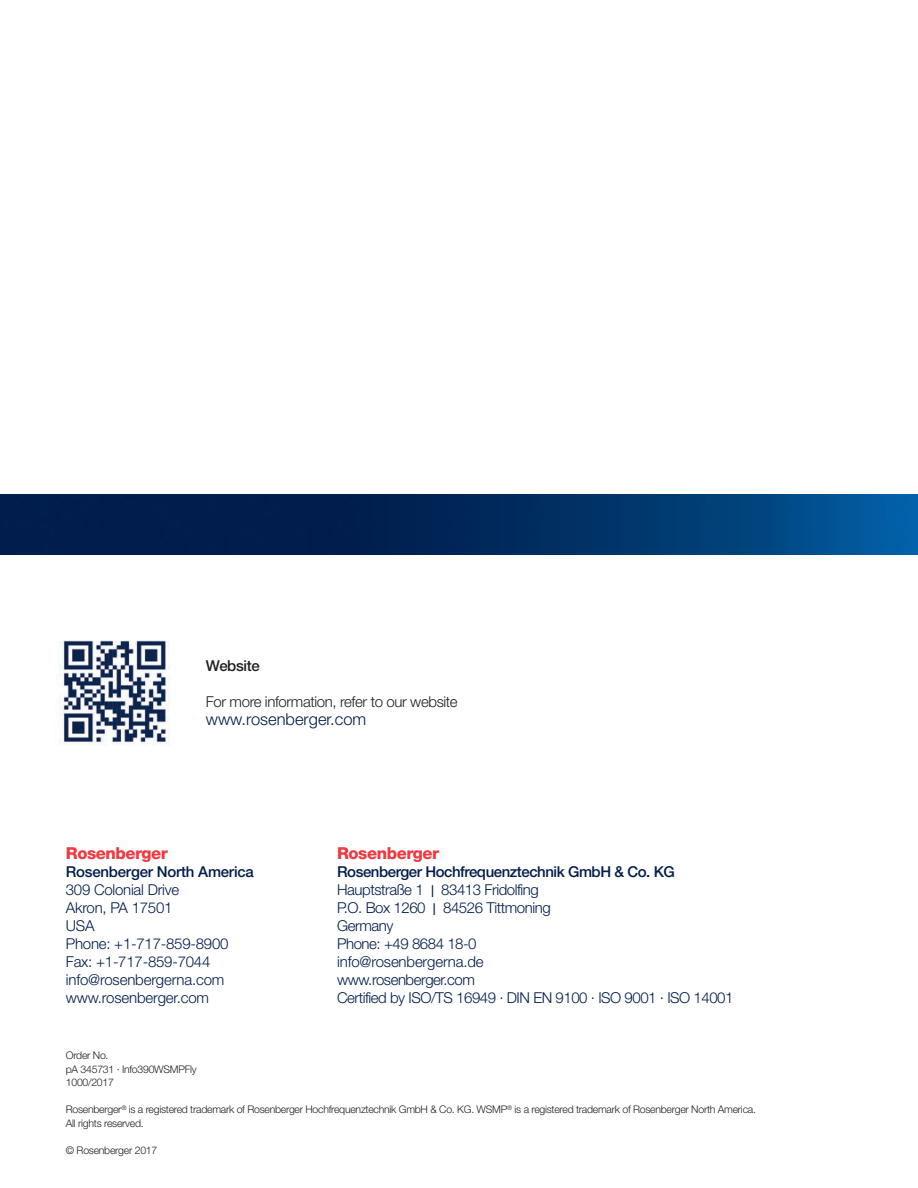
<style>
.page{position:relative;width:918px;height:1188px;background:#fff}
.page>*{position:absolute;margin:0;border:0;box-sizing:border-box;transform-origin:0 0}
.t1{font:800 16.5px "Helvetica Neue";letter-spacing:-.025em;color:#ee3a41}
.t2{font:300 16.5px "Helvetica Neue";color:#001c4c}
.t3{font:300 15px/18px "Helvetica Neue";letter-spacing:-.03em;color:#001c4c}
.t4{font:300 15px "Helvetica Neue";letter-spacing:-.025em;color:#231f20}
.t5{font:500 15px "Helvetica Neue";letter-spacing:-.015em;color:#001c4c}
.t6{font:500 15px "Helvetica Neue";letter-spacing:-.025em;color:#231f20}
.t7{font:300 10.5px/13.5px "Helvetica Neue";letter-spacing:-.025em;color:#231f20}
.s1{font-weight:500}
.s2{font-size:16.5px}
</style>
<div class="page">
<img style="left:0;top:495px;width:918px;height:60px">
<img style="left:60px;top:640px;width:110px;height:105px">
<p class="t6" style="left:206px;top:660px;width:55px">Website</p>
<p class="t4" style="left:206px;top:696px;width:253px">For more information, refer to our website</p>
<p class="t2" style="left:206px;top:713px;width:162px">www.rosenberger.com</p>
<p class="t1" style="left:66px;top:847px;width:103px">Rosenberger</p>
<p class="t5" style="left:66px;top:866px;width:190px">Rosenberger North America</p>
<p class="t3" style="left:66px;top:882px;width:164px">309 Colonial Drive<br>Akron, PA 17501<br>USA<br>Phone: +1-717-859-8900<br>Fax: +1-717-859-7044 info@rosenbergerna.com www.rosenberger.com</p>
<p class="t1" style="left:337px;top:847px;width:103px">Rosenberger</p>
<p class="t3" style="left:337px;top:864px;width:398px"><span class="s1">Rosenberger Hochfrequenztechnik GmbH &amp; Co. KG<br></span>Hauptstraße 1 <span class="s2">I</span> 83413 Fridolfing<br>P.O. Box 1260 <span class="s2">I</span> 84526 Tittmoning<br>Germany<br>Phone: +49 8684 18-0<br>info@rosenbergerna.de<br>www.rosenberger.com<br>Certified by ISO/TS 16949 . DIN EN 9100 . ISO 9001 . ISO 14001</p>
<p class="t7" style="left:66px;top:1050px;width:132px">Order No.<br>pA 345731 · Info390WSMPFly<br>1000/2017</p>
<p class="t7" style="left:66px;top:1104px;width:692px">Rosenberger<sup>®</sup> is a registered trademark of Rosenberger Hochfrequenztechnik GmbH &amp; Co. KG. WSMP<sup>®</sup> is a registered trademark of Rosenberger North America.<br>All rights reserved.</p>
<p class="t7" style="left:66px;top:1144px;width:93px">© Rosenberger 2017</p>
</div>
